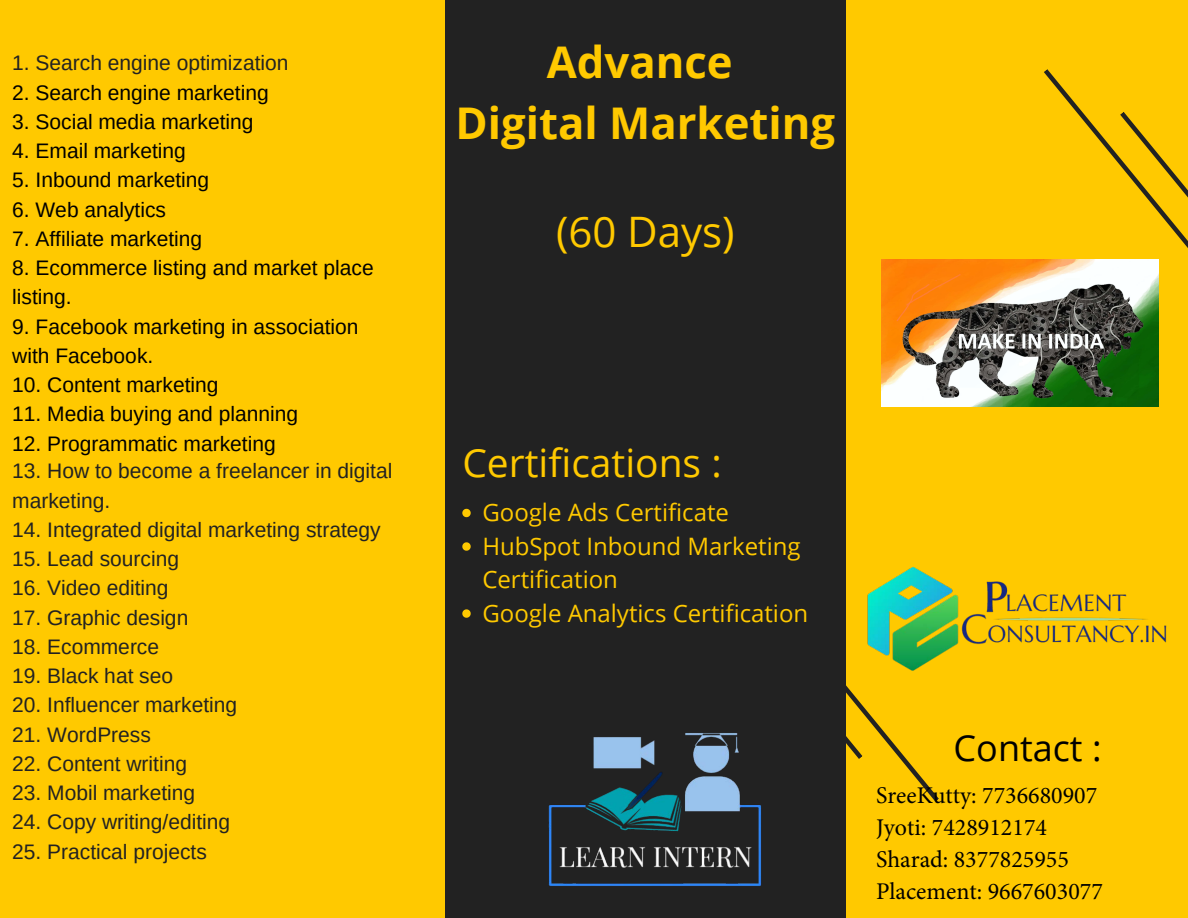
<style>
.page{position:relative;width:1188px;height:918px;background:#ffc900}
.page>*{position:absolute;margin:0;border:0;box-sizing:border-box;transform-origin:0 0}
.t1{font:700 43.65px/61.1px "Open Sans";color:#ffc900;text-align:center}
.t2{font:42px "Open Sans";color:#ffc900}
.t3{font:39px "Open Sans";color:#ffc900}
.t4{font:36px "Open Sans";color:#000}
.t5{font:24px/33.5px "Open Sans";color:#ffc900}
.t6{font:24px/31.8px "Minion Pro";color:#000}
.t7{font:21px/29.2px "Arimo";color:#222}
.t8{font:21px/29.2px "Arimo";color:#000}
</style>
<div class="page">
<svg style="left:1044px;top:69px;width:144px;height:282px"></svg>
<svg style="left:845px;top:562px;width:94px;height:240px"></svg>
<div style="left:446px;top:0;width:399px;height:918px;background:#222"></div>
<svg style="left:462px;top:509px;width:9px;height:8px"></svg>
<svg style="left:462px;top:542px;width:9px;height:9px"></svg>
<svg style="left:462px;top:609px;width:9px;height:9px"></svg>
<img style="left:548px;top:733px;width:214px;height:153px">
<img style="left:864px;top:562px;width:303px;height:136px">
<img style="left:882px;top:259px;width:276px;height:148px">
<p class="t7" style="left:12px;top:49px;width:278px">1. Search engine optimization</p>
<p class="t8" style="left:12px;top:78px;width:258px">2. Search engine marketing</p>
<p class="t8" style="left:12px;top:107px;width:243px">3. Social media marketing</p>
<p class="t8" style="left:12px;top:136px;width:175px">4. Email marketing</p>
<p class="t8" style="left:12px;top:166px;width:199px">5. Inbound marketing</p>
<p class="t8" style="left:12px;top:195px;width:155px">6. Web analytics</p>
<p class="t8" style="left:12px;top:224px;width:192px">7. Affiliate marketing</p>
<p class="t8" style="left:12px;top:253px;width:363px">8. Ecommerce listing and market place listing.</p>
<p class="t8" style="left:12px;top:312px;width:348px">9. Facebook marketing in association with Facebook.</p>
<p class="t8" style="left:12px;top:370px;width:208px">10. Content marketing</p>
<p class="t8" style="left:12px;top:400px;width:287px">11. Media buying and planning</p>
<p class="t8" style="left:12px;top:429px;width:265px">12. Programmatic marketing</p>
<p class="t7" style="left:12px;top:456px;width:382px">13. How to become a freelancer in digital marketing.</p>
<p class="t7" style="left:12px;top:515px;width:370px">14. Integrated digital marketing strategy</p>
<p class="t7" style="left:12px;top:544px;width:168px">15. Lead sourcing</p>
<p class="t7" style="left:12px;top:573px;width:158px">16. Video editing</p>
<p class="t7" style="left:12px;top:603px;width:178px">17. Graphic design</p>
<p class="t7" style="left:12px;top:632px;width:148px">18. Ecommerce</p>
<p class="t7" style="left:12px;top:661px;width:162px">19. Black hat seo</p>
<p class="t7" style="left:12px;top:690px;width:227px">20. Influencer marketing</p>
<p class="t7" style="left:12px;top:720px;width:140px">21. WordPress</p>
<p class="t7" style="left:12px;top:749px;width:176px">22. Content writing</p>
<p class="t7" style="left:12px;top:778px;width:185px">23. Mobil marketing</p>
<p class="t7" style="left:12px;top:807px;width:220px">24. Copy writing/editing</p>
<p class="t7" style="left:12px;top:837px;width:196px">25. Practical projects</p>
<h1 class="t1" style="left:456px;top:31px;width:381px">Advance<br>Digital Marketing</h1>
<h2 class="t2" style="left:556px;top:202px;width:180px">(60 Days)</h2>
<h3 class="t3" style="left:462px;top:436px;width:261px">Certifications :</h3>
<p class="t5" style="left:482px;top:495px;width:327px">Google Ads Certificate<br>HubSpot Inbound Marketing<br>Certification<br>Google Analytics Certification</p>
<h3 class="t4" style="left:954px;top:722px;width:149px">Contact :</h3>
<p class="t6" style="left:876px;top:780px;width:228px">SreeKutty: 7736680907<br>Jyoti: 7428912174<br>Sharad: 8377825955<br>Placement: 9667603077</p>
</div>
